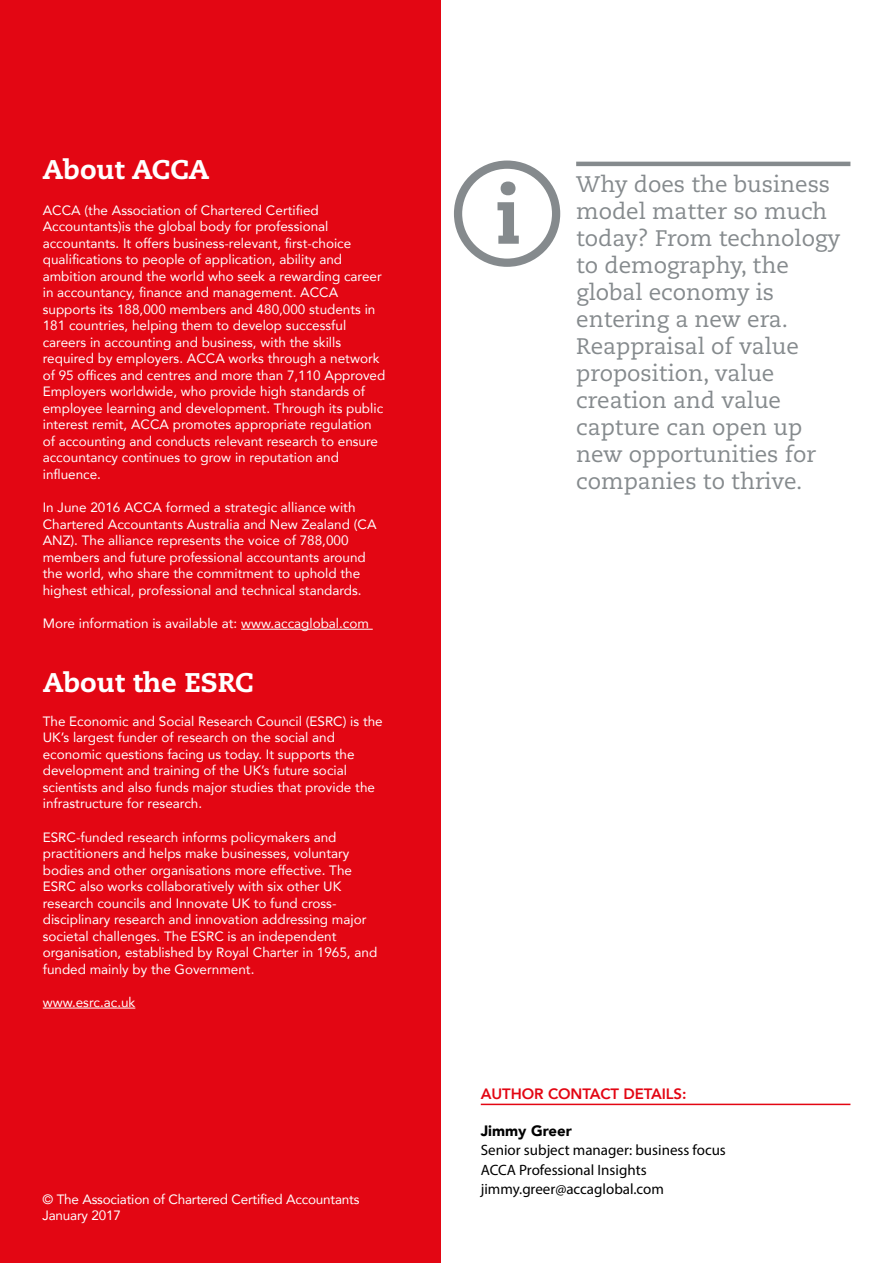
<style>
.page{position:relative;width:893px;height:1263px;background:#fff}
.page>*{position:absolute;margin:0;border:0;box-sizing:border-box;transform-origin:0 0}
.t1{font:800 27px "Caecilia LT Std";color:#fff}
.t2{font:22.5px/27px "Caecilia LT Std";color:#858a8d}
.t3{font:15px/19.5px "Myriad Pro";color:#000}
.t4{font:800 15px "Avenir";letter-spacing:-.005em;color:#e30613}
.t5{font:900 15px "Avenir";color:#000}
.t6{font:13.5px/16.5px "Avenir";color:#fff}
</style>
<div class="page">
<div style="left:0;top:0;width:440px;height:1263px;background:#e30613"></div>
<div style="left:454px;top:161px;width:106px;height:106px;border:8px solid #858a8d;border-radius:50%"></div>
<svg style="left:497px;top:182px;width:22px;height:62px"></svg>
<hr style="left:576px;top:162px;width:274px;height:4px;background:#858a8d">
<hr style="left:241px;top:629px;width:132px;height:1px;background:#fff">
<hr style="left:43px;top:1008px;width:92px;height:1px;background:#fff">
<hr style="left:481px;top:1104px;width:369px;height:1px;background:#e30613">
<h1 class="t1" style="left:43px;top:153px;width:168px">About ACCA</h1>
<p class="t6" style="left:43px;top:201px;width:344px">ACCA (the Association of Chartered Certified Accountants)is the global body for professional accountants. It offers business-relevant, first-choice qualifications to people of application, ability and ambition around the world who seek a rewarding career in accountancy, finance and management. ACCA supports its 188,000 members and 480,000 students in 181 countries, helping them to develop successful careers in accounting and business, with the skills required by employers. ACCA works through a network of 95 offices and centres and more than 7,110 Approved Employers worldwide, who provide high standards of employee learning and development. Through its public interest remit, ACCA promotes appropriate regulation of accounting and conducts relevant research to ensure accountancy continues to grow in reputation and influence.</p>
<p class="t6" style="left:43px;top:499px;width:335px">In June 2016 ACCA formed a strategic alliance with Chartered Accountants Australia and New Zealand (CA ANZ). The alliance represents the voice of 788,000 members and future professional accountants around the world, who share the commitment to uphold the highest ethical, professional and technical standards.</p>
<p class="t6" style="left:43px;top:615px;width:328px">More information is available at: www.accaglobal.com</p>
<h1 class="t1" style="left:43px;top:666px;width:213px">About the ESRC</h1>
<p class="t6" style="left:43px;top:712px;width:341px">The Economic and Social Research Council (ESRC) is the UK’s largest funder of research on the social and economic questions facing us today. It supports the development and training of the UK’s future social scientists and also funds major studies that provide the infrastructure for research.</p>
<p class="t6" style="left:43px;top:828px;width:336px">ESRC-funded research informs policymakers and practitioners and helps make businesses, voluntary bodies and other organisations more effective. The ESRC also works collaboratively with six other UK research councils and Innovate UK to fund cross&shy;disciplinary research and innovation addressing major societal challenges. The ESRC is an independent organisation, established by Royal Charter in 1965, and funded mainly by the Government.</p>
<p class="t6" style="left:43px;top:994px;width:94px">www.esrc.ac.uk</p>
<p class="t6" style="left:43px;top:1190px;width:318px">© The Association of Chartered Certified Accountants<br>January 2017</p>
<p class="t2" style="left:576px;top:171px;width:266px">Why does the business model matter so much today? From technology to demography, the global economy is entering a new era.<br>Reappraisal of value proposition, value creation and value capture can open up new opportunities for companies to thrive.</p>
<p class="t4" style="left:481px;top:1082px;width:207px">AUTHOR CONTACT DETAILS:</p>
<p class="t5" style="left:481px;top:1118px;width:93px">Jimmy Greer</p>
<p class="t3" style="left:481px;top:1140px;width:247px">Senior subject manager: business focus<br>ACCA Professional Insights jimmy.greer@accaglobal.com</p>
</div>
